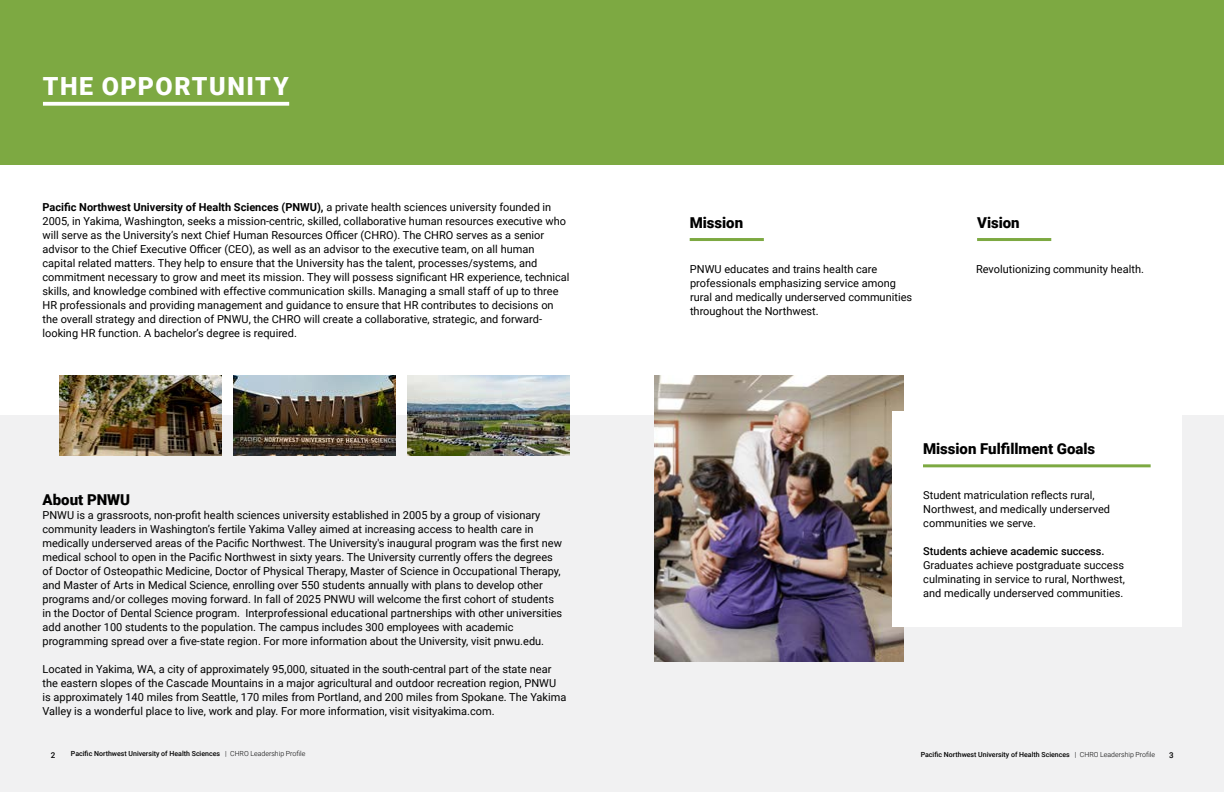
<style>
.page{position:relative;width:1224px;height:792px;background:#fff}
.page>*{position:absolute;margin:0;border:0;box-sizing:border-box;transform-origin:0 0}
.t1{font:900 25px "Roboto";letter-spacing:.06em;color:#fff}
.t2{font:900 15px "Roboto";color:#000}
.t3{font:11px/14px "Roboto";color:#000}
.t4{font:500 11px "Roboto";color:#000}
.t5{font:500 8px "Roboto";color:#000}
.t6{font:500 7px "Roboto";color:#000}
.s1{font-weight:700}
.s2{font-weight:300}
</style>
<div class="page">
<div style="left:0;top:415px;width:1224px;height:377px;background:#f1f1f2"></div>
<div style="left:0;top:0;width:1224px;height:164px;background:#7da942"></div>
<svg style="left:43px;top:102px;width:246px;height:4px"></svg>
<img style="left:655px;top:375px;width:248px;height:287px">
<div style="left:892px;top:411px;width:289px;height:215px;background:#fff"></div>
<hr style="left:923px;top:464px;width:228px;height:3px;background:#7da942">
<img style="left:59px;top:375px;width:162px;height:81px">
<img style="left:407px;top:375px;width:162px;height:81px">
<img style="left:233px;top:375px;width:162px;height:81px">
<hr style="left:690px;top:238px;width:74px;height:3px;background:#7da942">
<hr style="left:977px;top:238px;width:74px;height:3px;background:#7da942">
<h1 class="t1" style="left:43px;top:69px;width:247px">THE OPPORTUNITY</h1>
<p class="t3" style="left:43px;top:200px;width:528px"><span class="s1">Pacific Northwest University of Health Sciences (PNWU),</span> a private health sciences university founded in 2005, in Yakima, Washington, seeks a mission-centric, skilled, collaborative human resources executive who will serve as the University’s next Chief Human Resources Officer (CHRO). The CHRO serves as a senior advisor to the Chief Executive Officer (CEO), as well as an advisor to the executive team, on all human capital related matters. They help to ensure that the University has the talent, processes/systems, and commitment necessary to grow and meet its mission. They will possess significant HR experience, technical skills, and knowledge combined with effective communication skills. Managing a small staff of up to three HR professionals and providing management and guidance to ensure that HR contributes to decisions on the overall strategy and direction of PNWU, the CHRO will create a collaborative, strategic, and forward&shy;looking HR function. A bachelor’s degree is required.</p>
<h2 class="t2" style="left:43px;top:489px;width:89px">About PNWU</h2>
<p class="t3" style="left:43px;top:508px;width:521px">PNWU is a grassroots, non-profit health sciences university established in 2005 by a group of visionary community leaders in Washington’s fertile Yakima Valley aimed at increasing access to health care in medically underserved areas of the Pacific Northwest. The University's inaugural program was the first new medical school to open in the Pacific Northwest in sixty years. The University currently offers the degrees of Doctor of Osteopathic Medicine, Doctor of Physical Therapy, Master of Science in Occupational Therapy, and Master of Arts in Medical Science, enrolling over 550 students annually with plans to develop other programs and/or colleges moving forward. In fall of 2025 PNWU will welcome the first cohort of students in the Doctor of Dental Science program. Interprofessional educational partnerships with other universities add another 100 students to the population. The campus includes 300 employees with academic programming spread over a five-state region. For more information about the University, visit pnwu.edu.</p>
<p class="t3" style="left:43px;top:662px;width:526px">Located in Yakima, WA, a city of approximately 95,000, situated in the south-central part of the state near the eastern slopes of the Cascade Mountains in a major agricultural and outdoor recreation region, PNWU is approximately 140 miles from Seattle, 170 miles from Portland, and 200 miles from Spokane. The Yakima Valley is a wonderful place to live, work and play. For more information, visit visityakima.com.</p>
<h2 class="t2" style="left:690px;top:212px;width:55px">Mission</h2>
<p class="t3" style="left:690px;top:262px;width:224px">PNWU educates and trains health care professionals emphasizing service among rural and medically underserved communities throughout the Northwest.</p>
<h2 class="t2" style="left:977px;top:212px;width:44px">Vision</h2>
<p class="t3" style="left:976px;top:262px;width:169px">Revolutionizing community health.</p>
<h2 class="t2" style="left:923px;top:438px;width:174px">Mission Fulfillment Goals</h2>
<p class="t3" style="left:923px;top:488px;width:188px">Student matriculation reflects rural,<br>Northwest, and medically underserved communities we serve.</p>
<p class="t4" style="left:923px;top:544px;width:183px">Students achieve academic success.</p>
<p class="t3" style="left:923px;top:558px;width:204px;text-align:justify">Graduates achieve postgraduate success culminating in service to rural, Northwest, and medically underserved communities.</p>
<p class="t5" style="left:51px;top:750px;width:6px">2</p>
<p class="t6" style="left:71px;top:749px;width:236px">Pacific Northwest University of Health Sciences <span class="s2">| CHRO Leadership Profile</span></p>
<p class="t6" style="left:921px;top:750px;width:236px">Pacific Northwest University of Health Sciences <span class="s2">| CHRO Leadership Profile</span></p>
<p class="t5" style="left:1169px;top:750px;width:6px">3</p>
</div>
